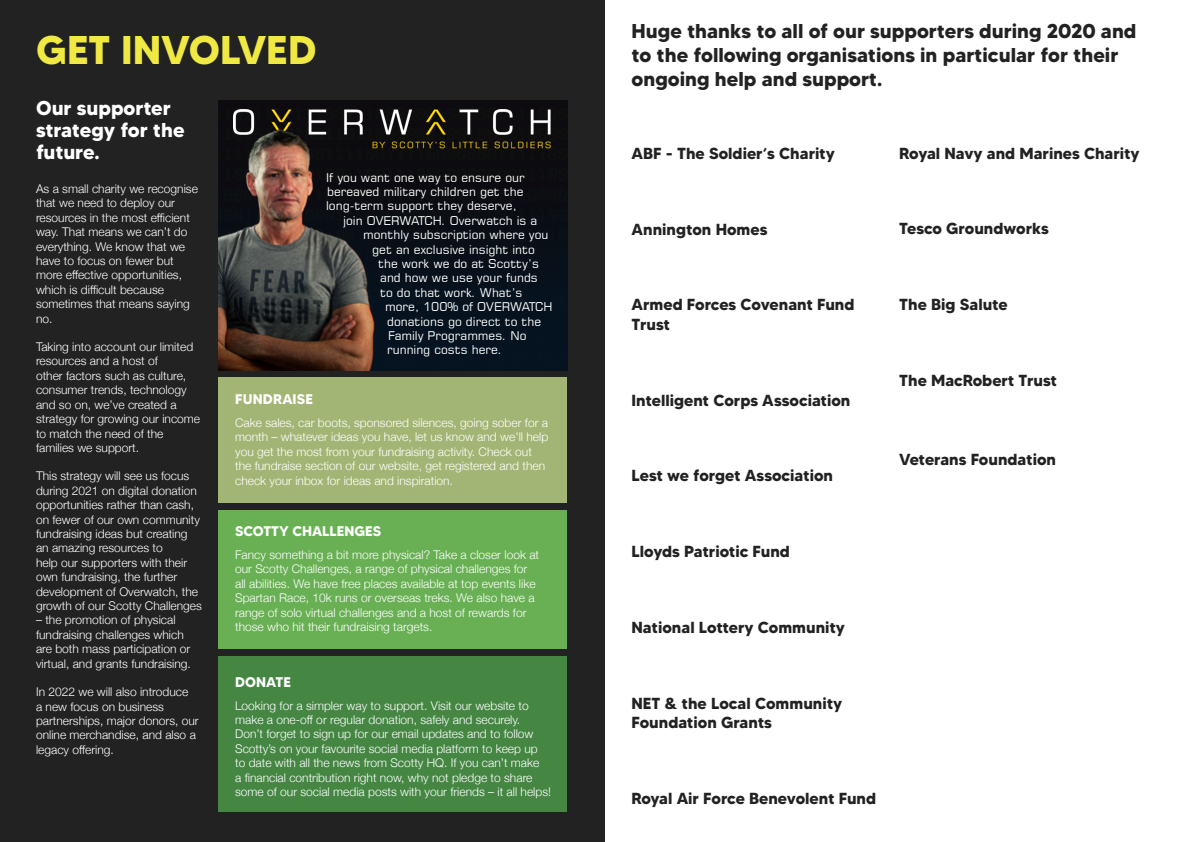
<style>
.page{position:relative;width:1191px;height:842px;background:#fff}
.page>*{position:absolute;margin:0;border:0;box-sizing:border-box;transform-origin:0 0}
.t1{font:700 40px "MADETOMMY";letter-spacing:-.01em;color:#f0e943}
.t2{font:700 20px/24px "MADETOMMY";color:#222}
.t3{font:700 20px/22px "MADETOMMY";letter-spacing:-.005em;color:#fff}
.t4{font:700 16px/19.2px "MADETOMMY";color:#222}
.t5{font:700 14px "MADETOMMY";color:#fff}
.t6{font:300 12px/14.4px "Helvetica Neue";color:#fff}
.t7{font:12px "Square 721 BT";color:#fff}
</style>
<div class="page">
<div style="left:0;top:0;width:604px;height:842px;background:#222"></div>
<div style="left:218px;top:377px;width:349px;height:126px;background:#a3b574"></div>
<div style="left:218px;top:510px;width:349px;height:139px;background:#68b053"></div>
<img style="left:233px;top:109px;width:319px;height:41px">
<div style="left:218px;top:656px;width:349px;height:156px;background:#458643"></div>
<img style="left:218px;top:120px;width:252px;height:250px">
<h1 class="t1" style="left:36px;top:25px;width:282px">GET INVOLVED</h1>
<h2 class="t3" style="left:36px;top:96px;width:150px">Our supporter strategy for the future.</h2>
<p class="t6" style="left:36px;top:181px;width:163px">As a small charity we recognise that we need to deploy our resources in the most efficient way. That means we can’t do everything. We know that we have to focus on fewer but more effective opportunities, which is difficult because sometimes that means saying no.</p>
<p class="t6" style="left:36px;top:339px;width:166px">Taking into account our limited resources and a host of<br>other factors such as culture, consumer trends, technology and so on, we’ve created a strategy for growing our income to match the need of the families we support.</p>
<p class="t6" style="left:36px;top:468px;width:167px">This strategy will see us focus during 2021 on digital donation opportunities rather than cash, on fewer of our own community fundraising ideas but creating an amazing resources to<br>help our supporters with their own fundraising, the further development of Overwatch, the growth of our Scotty Challenges</p>
<p class="t6" style="left:36px;top:612px;width:156px">– the promotion of physical fundraising challenges which are both mass participation or virtual, and grants fundraising.</p>
<p class="t6" style="left:36px;top:684px;width:164px">In 2022 we will also introduce<br>a new focus on business partnerships, major donors, our online merchandise, and also a legacy offering.</p>
<p class="t7" style="left:326px;top:170px;width:200px">If you want one way to ensure our</p>
<p class="t7" style="left:327px;top:184px;width:198px">bereaved military children get the</p>
<p class="t7" style="left:326px;top:198px;width:192px">long-term support they deserve,</p>
<p class="t7" style="left:343px;top:213px;width:196px">join OVERWATCH. Overwatch is a</p>
<p class="t7" style="left:363px;top:227px;width:187px">monthly subscription where you</p>
<p class="t7" style="left:372px;top:242px;width:164px">get an exclusive insight into</p>
<p class="t7" style="left:378px;top:256px;width:162px">the work we do at Scotty’s</p>
<p class="t7" style="left:380px;top:270px;width:159px">and how we use your funds</p>
<p class="t7" style="left:380px;top:285px;width:144px">to do that work. What’s</p>
<p class="t7" style="left:385px;top:299px;width:169px">more, 100% of OVERWATCH</p>
<p class="t7" style="left:387px;top:314px;width:155px">donations go direct to the</p>
<p class="t7" style="left:388px;top:328px;width:140px">Family Programmes. No</p>
<p class="t7" style="left:387px;top:342px;width:116px">running costs here.</p>
<p class="t5" style="left:235px;top:390px;width:79px">FUNDRAISE</p>
<p class="t6" style="left:235px;top:415px;width:314px">Cake sales, car boots, sponsored silences, going sober for a month – whatever ideas you have, let us know and we’ll help you get the most from your fundraising activity. Check out the fundraise section of our website, get registered and then check your inbox for ideas and inspiration.</p>
<p class="t5" style="left:235px;top:522px;width:148px">SCOTTY CHALLENGES</p>
<p class="t6" style="left:235px;top:547px;width:305px">Fancy something a bit more physical? Take a closer look at our Scotty Challenges, a range of physical challenges for all abilities. We have free places available at top events like Spartan Race, 10k runs or overseas treks. We also have a range of solo virtual challenges and a host of rewards for those who hit their fundraising targets.</p>
<p class="t5" style="left:235px;top:673px;width:57px">DONATE</p>
<p class="t6" style="left:235px;top:697px;width:317px">Looking for a simpler way to support. Visit our website to make a one-off or regular donation, safely and securely.<br>Don’t forget to sign up for our email updates and to follow Scotty’s on your favourite social media platform to keep up<br>to date with all the news from Scotty HQ. If you can’t make<br>a financial contribution right now, why not pledge to share some of our social media posts with your friends – it all helps!</p>
<h2 class="t2" style="left:631px;top:19px;width:506px">Huge thanks to all of our supporters during 2020 and to the following organisations in particular for their ongoing help and support.</h2>
<h3 class="t4" style="left:631px;top:143px;width:205px">ABF - The Soldier’s Charity</h3>
<h3 class="t4" style="left:631px;top:219px;width:137px">Annington Homes</h3>
<h3 class="t4" style="left:631px;top:295px;width:225px">Armed Forces Covenant Fund<br>Trust</h3>
<h3 class="t4" style="left:631px;top:390px;width:220px">Intelligent Corps Association</h3>
<h3 class="t4" style="left:631px;top:466px;width:203px">Lest we forget Association</h3>
<h3 class="t4" style="left:631px;top:542px;width:160px">Lloyds Patriotic Fund</h3>
<h3 class="t4" style="left:631px;top:618px;width:215px">National Lottery Community</h3>
<h3 class="t4" style="left:631px;top:694px;width:212px">NET &amp; the Local Community<br>Foundation Grants</h3>
<h3 class="t4" style="left:899px;top:143px;width:242px">Royal Navy and Marines Charity</h3>
<h3 class="t4" style="left:899px;top:219px;width:151px">Tesco Groundworks</h3>
<h3 class="t4" style="left:899px;top:295px;width:110px">The Big Salute</h3>
<h3 class="t4" style="left:899px;top:371px;width:159px">The MacRobert Trust</h3>
<h3 class="t4" style="left:899px;top:449px;width:158px">Veterans Foundation</h3>
<h3 class="t4" style="left:631px;top:789px;width:246px">Royal Air Force Benevolent Fund</h3>
</div>
